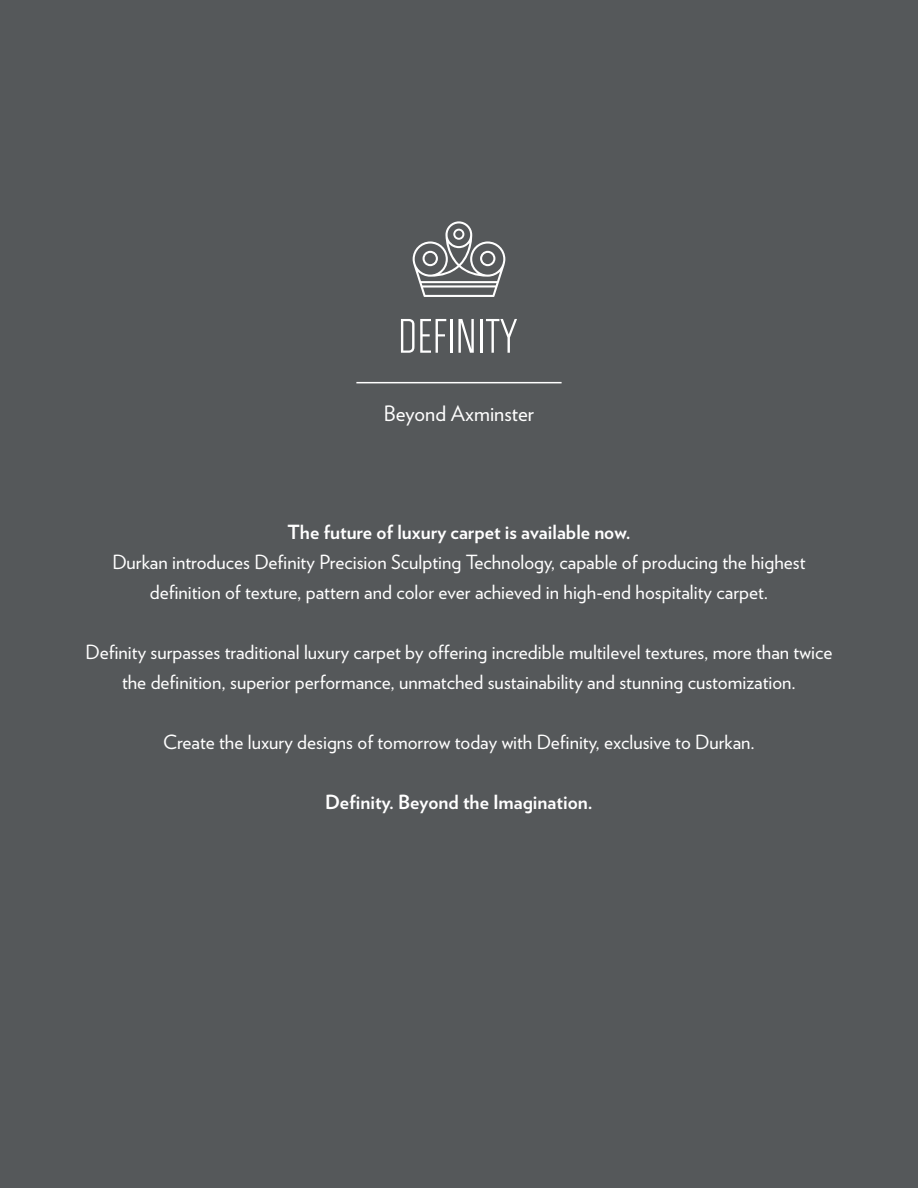
<style>
.page{position:relative;width:918px;height:1188px;background:#55585a}
.page>*{position:absolute;margin:0;border:0;box-sizing:border-box;transform-origin:0 0}
.t1{font:21.15px "Verlag";color:#fff}
.t2{font:19.5px/30px "Verlag";color:#fff;text-align:center}
.t3{font:700 19.5px "Verlag";color:#fff}
</style>
<div class="page">
<svg style="left:413px;top:221px;width:92px;height:76px"></svg>
<svg style="left:401px;top:319px;width:45px;height:34px"></svg>
<hr style="left:450px;top:319px;width:2px;height:34px;background:#fff">
<svg style="left:458px;top:319px;width:16px;height:34px"></svg>
<hr style="left:480px;top:319px;width:2px;height:34px;background:#fff">
<svg style="left:486px;top:319px;width:31px;height:34px"></svg>
<hr style="left:356px;top:382px;width:206px;height:1px;background:#fff">
<p class="t1" style="left:384px;top:398px;width:152px">Beyond Axminster</p>
<p class="t3" style="left:287px;top:517px;width:345px">The future of luxury carpet is available now.</p>
<p class="t2" style="left:113px;top:546px;width:695px">Durkan introduces Definity Precision Sculpting Technology, capable of producing the highest definition of texture, pattern and color ever achieved in high-end hospitality carpet.</p>
<p class="t2" style="left:86px;top:636px;width:748px">Definity surpasses traditional luxury carpet by offering incredible multilevel textures, more than twice the definition, superior performance, unmatched sustainability and stunning customization.</p>
<p class="t2" style="left:163px;top:726px;width:593px">Create the luxury designs of tomorrow today with Definity, exclusive to Durkan.</p>
<p class="t3" style="left:325px;top:787px;width:269px">Definity. Beyond the Imagination.</p>
</div>
